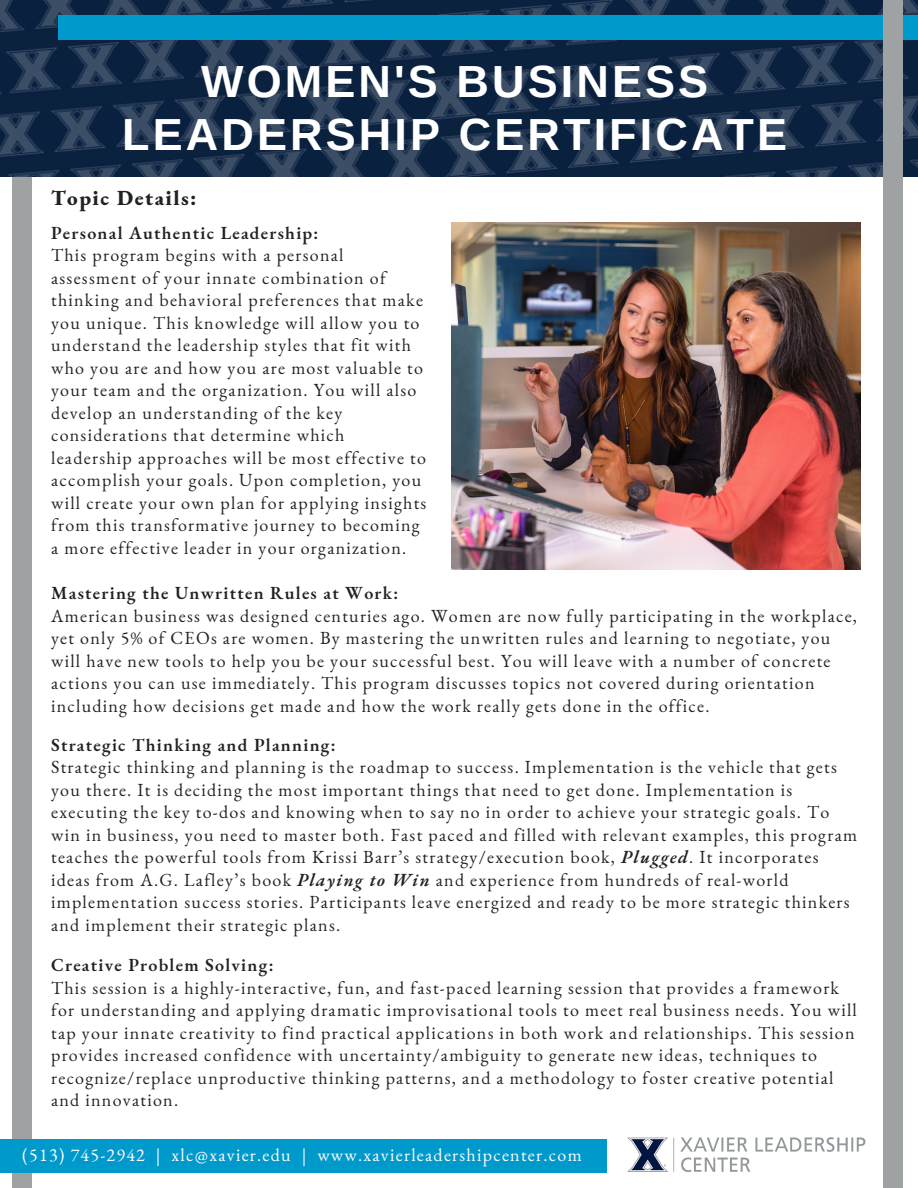
<style>
.page{position:relative;width:918px;height:1188px;background:#fff}
.page>*{position:absolute;margin:0;border:0;box-sizing:border-box;transform-origin:0 0}
.t1{font:700 45px/52.8px "Arimo";letter-spacing:.07em;color:#fff;text-align:center}
.t2{font:800 21px "EB Garamond";letter-spacing:.07em;color:#222}
.t3{font:18px/22.5px "EB Garamond";letter-spacing:.07em;color:#222}
.t4{font:600 18px "EB Garamond";letter-spacing:.07em;color:#222}
.t5{font:18px "EB Garamond";letter-spacing:.07em;color:#fff}
.s1{font-weight:600;font-style:italic}
</style>
<div class="page">
<div style="left:13px;top:0;width:19px;height:1188px;background:#9ea2a2"></div>
<svg style="left:0;top:0;width:918px;height:177px;background:#182d4a"></svg>
<div style="left:58px;top:15px;width:860px;height:25px;background:#09c"></div>
<div style="left:884px;top:0;width:19px;height:1188px;background:#9ea2a2"></div>
<div style="left:0;top:1139px;width:606px;height:34px;background:#09c"></div>
<img style="left:627px;top:1137px;width:239px;height:35px">
<img style="left:451px;top:223px;width:410px;height:346px">
<p class="t1" style="left:122px;top:55px;width:666px">WOMEN'S BUSINESS<br>LEADERSHIP CERTIFICATE</p>
<p class="t2" style="left:51px;top:184px;width:147px">Topic Details:</p>
<p class="t4" style="left:51px;top:221px;width:269px">Personal Authentic Leadership:</p>
<p class="t3" style="left:51px;top:244px;width:377px">This program begins with a personal assessment of your innate combination of thinking and behavioral preferences that make you unique. This knowledge will allow you to understand the leadership styles that fit with who you are and how you are most valuable to your team and the organization. You will also develop an understanding of the key considerations that determine which leadership approaches will be most effective to accomplish your goals. Upon completion, you will create your own plan for applying insights from this transformative journey to becoming a more effective leader in your organization.</p>
<p class="t4" style="left:51px;top:581px;width:349px">Mastering the Unwritten Rules at Work:</p>
<p class="t3" style="left:51px;top:604px;width:808px">American business was designed centuries ago. Women are now fully participating in the workplace, yet only 5% of CEOs are women. By mastering the unwritten rules and learning to negotiate, you will have new tools to help you be your successful best. You will leave with a number of concrete actions you can use immediately. This program discusses topics not covered during orientation including how decisions get made and how the work really gets done in the office.</p>
<p class="t4" style="left:51px;top:732px;width:286px">Strategic Thinking and Planning:</p>
<p class="t3" style="left:51px;top:755px;width:808px">Strategic thinking and planning is the roadmap to success. Implementation is the vehicle that gets you there. It is deciding the most important things that need to get done. Implementation is executing the key to-dos and knowing when to say no in order to achieve your strategic goals. To win in business, you need to master both. Fast paced and filled with relevant examples, this program teaches the powerful tools from Krissi Barr’s strategy/execution book, <span class="s1">Plugged</span>. It incorporates ideas from A.G. Lafley’s book <span class="s1">Playing to Win</span> and experience from hundreds of real-world implementation success stories. Participants leave energized and ready to be more strategic thinkers and implement their strategic plans.</p>
<p class="t4" style="left:51px;top:953px;width:224px">Creative Problem Solving:</p>
<p class="t3" style="left:51px;top:976px;width:807px">This session is a highly-interactive, fun, and fast-paced learning session that provides a framework for understanding and applying dramatic improvisational tools to meet real business needs. You will tap your innate creativity to find practical applications in both work and relationships. This session provides increased confidence with uncertainty/ambiguity to generate new ideas, techniques to recognize/replace unproductive thinking patterns, and a methodology to foster creative potential and innovation.</p>
<p class="t5" style="left:22px;top:1143px;width:561px">(513) 745-2942 | xlc@xavier.edu | www.xavierleadershipcenter.com</p>
</div>
